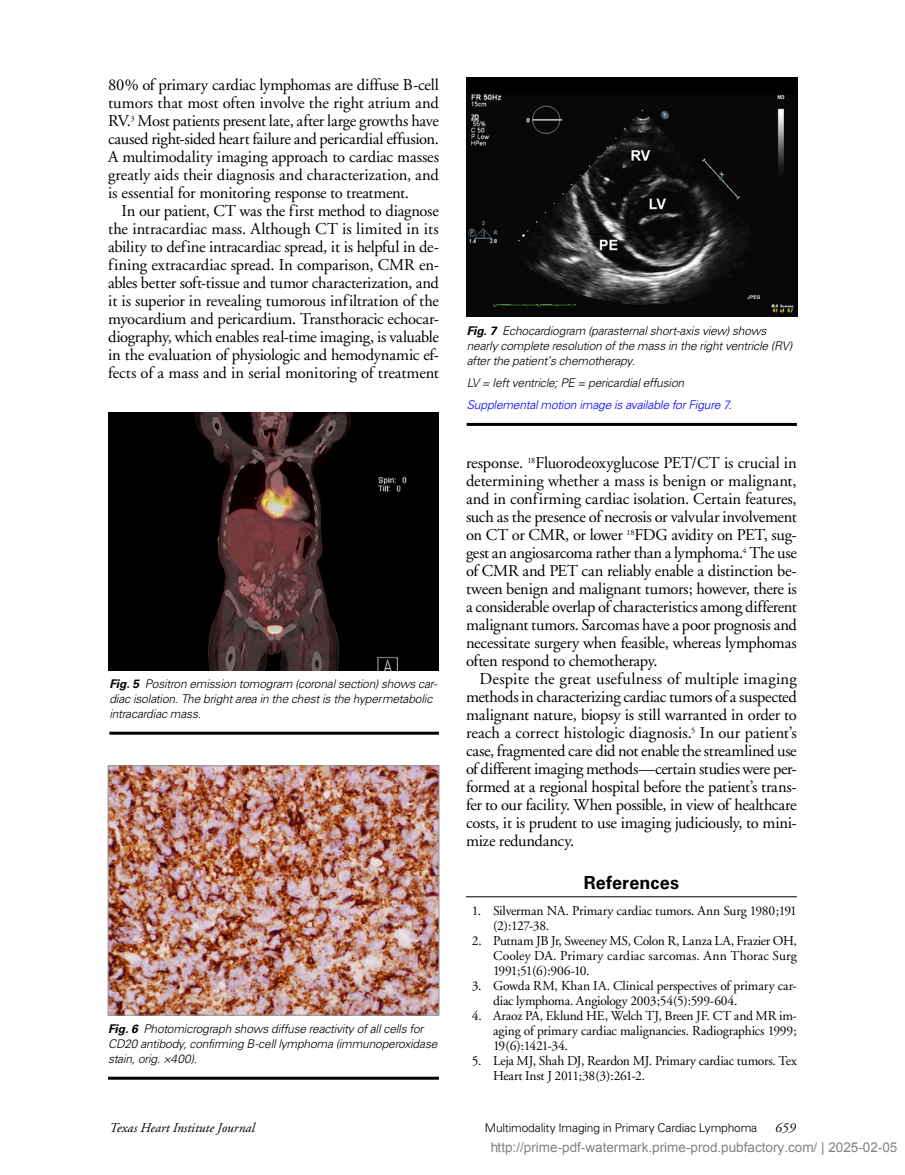
<style>
.page{position:relative;width:905px;height:1175px;background:#fff}
.page>*{position:absolute;margin:0;border:0;box-sizing:border-box;transform-origin:0 0}
.t1{font:700 18px "Univers LT";letter-spacing:.01em;color:#000}
.t2{font:16.5px/18px "Adobe Garamond";letter-spacing:-.015em;color:#000;text-align:justify}
.t3{font:13.5px/15px "Adobe Garamond";letter-spacing:-.01em;color:#000}
.t4{font:13.5px "Arial";color:rgb(0 0 0/.5)}
.t5{font:italic 13.5px "Adobe Garamond";color:#000}
.t6{font:italic 300 12px/15px "Univers LT";letter-spacing:-.015em;color:#000}
.t7{font:italic 300 12px "Univers LT";letter-spacing:-.015em;color:#00f}
.t8{font:300 12px "Univers LT";letter-spacing:-.015em;color:#000}
.s1{font-weight:700}
</style>
<div class="page">
<hr style="left:466px;top:896px;width:330px;height:1px;background:#000">
<hr style="left:109px;top:731px;width:330px;height:3px;background:#000">
<hr style="left:108px;top:1076px;width:331px;height:3px;background:#000">
<hr style="left:466px;top:423px;width:331px;height:3px;background:#000">
<img style="left:108px;top:412px;width:331px;height:258px">
<img style="left:110px;top:767px;width:327px;height:246px">
<div style="left:108px;top:765px;width:331px;height:250px;border:1px solid #939598"></div>
<img style="left:466px;top:78px;width:331px;height:239px">
<p class="t2" style="left:108px;top:76px;width:332px">80% of primary cardiac lymphomas are diffuse B-cell tumors that most often involve the right atrium and RV.<sup>3</sup> Most patients present late, after large growths have caused right-sided heart failure and pericardial effusion.<br>A multimodality imaging approach to cardiac masses greatly aids their diagnosis and characterization, and is essential for monitoring response to treatment.</p>
<p class="t2" style="left:108px;top:202px;width:332px;text-indent:13px">In our patient, CT was the first method to diagnose the intracardiac mass. Although CT is limited in its ability to define intracardiac spread, it is helpful in de&shy;fining extracardiac spread. In comparison, CMR en&shy;ables better soft-tissue and tumor characterization, and it is superior in revealing tumorous infiltration of the myocardium and pericardium. Transthoracic echocar&shy;diography, which enables real-time imaging, is valuable in the evaluation of physiologic and hemodynamic ef&shy;fects of a mass and in serial monitoring of treatment</p>
<p class="t6" style="left:109px;top:676px;width:329px"><span class="s1">Fig. 5</span> Positron emission tomogram (coronal section) shows car&shy;diac isolation. The bright area in the chest is the hypermetabolic intracardiac mass.</p>
<p class="t6" style="left:108px;top:1021px;width:331px"><span class="s1">Fig. 6</span> Photomicrograph shows diffuse reactivity of all cells for<br>CD20 antibody, confirming B-cell lymphoma (immunoperoxidase stain, orig. ×400).</p>
<p class="t6" style="left:466px;top:323px;width:327px"><span class="s1">Fig. 7</span> Echocardiogram (parasternal short-axis view) shows nearly complete resolution of the mass in the right ventricle (RV) after the patient’s chemotherapy.</p>
<p class="t6" style="left:466px;top:375px;width:219px">LV = left ventricle; PE = pericardial effusion</p>
<p class="t7" style="left:466px;top:398px;width:267px">Supplemental motion image is available for Figure 7.</p>
<p class="t2" style="left:466px;top:454px;width:332px">response. <sup>18</sup>Fluorodeoxyglucose PET/CT is crucial in determining whether a mass is benign or malignant, and in confirming cardiac isolation. Certain features, such as the presence of necrosis or valvular involvement on CT or CMR, or lower <sup>18</sup>FDG avidity on PET, sug&shy;gest an angiosarcoma rather than a lymphoma.<sup>4</sup> The use of CMR and PET can reliably enable a distinction be&shy;tween benign and malignant tumors; however, there is a considerable overlap of characteristics among different malignant tumors. Sarcomas have a poor prognosis and necessitate surgery when feasible, whereas lymphomas often respond to chemotherapy.</p>
<p class="t2" style="left:466px;top:670px;width:332px;text-indent:14px">Despite the great usefulness of multiple imaging methods in characterizing cardiac tumors of a suspected malignant nature, biopsy is still warranted in order to reach a correct histologic diagnosis.<sup>5</sup> In our patient’s case, fragmented care did not enable the streamlined use of different imaging methods—certain studies were per&shy;formed at a regional hospital before the patient’s trans&shy;fer to our facility. When possible, in view of healthcare costs, it is prudent to use imaging judiciously, to mini&shy;mize redundancy.</p>
<p class="t1" style="left:583px;top:872px;width:97px">References</p>
<p class="t3" style="left:493px;top:903px;width:305px;text-indent:-21px">1. Silverman NA. Primary cardiac tumors. Ann Surg 1980;191 (2):127-38.</p>
<p class="t3" style="left:493px;top:933px;width:305px;text-align:justify;text-indent:-21px">2. Putnam JB Jr, Sweeney MS, Colon R, Lanza LA, Frazier OH, Cooley DA. Primary cardiac sarcomas. Ann Thorac Surg 1991;51(6):906-10.</p>
<p class="t3" style="left:493px;top:978px;width:305px;text-indent:-21px">3. Gowda RM, Khan IA. Clinical perspectives of primary car&shy;diac lymphoma. Angiology 2003;54(5):599-604.</p>
<p class="t3" style="left:493px;top:1008px;width:305px;text-align:justify;text-indent:-21px">4. Araoz PA, Eklund HE, Welch TJ, Breen JF. CT and MR im&shy;aging of primary cardiac malignancies. Radiographics 1999; 19(6):1421-34.</p>
<p class="t3" style="left:493px;top:1053px;width:305px;text-indent:-21px">5. Leja MJ, Shah DJ, Reardon MJ. Primary cardiac tumors. Tex<br>Heart Inst J 2011;38(3):261-2.</p>
<p class="t5" style="left:110px;top:1120px;width:147px">Texas Heart Institute Journal</p>
<p class="t8" style="left:485px;top:1120px;width:274px">Multimodality Imaging in Primary Cardiac Lymphoma</p>
<p class="t5" style="left:775px;top:1120px;width:22px">659</p>
<p class="t4" style="left:490px;top:1140px;width:409px">http://prime-pdf-watermark.prime-prod.pubfactory.com/ | 2025-02-05</p>
</div>
